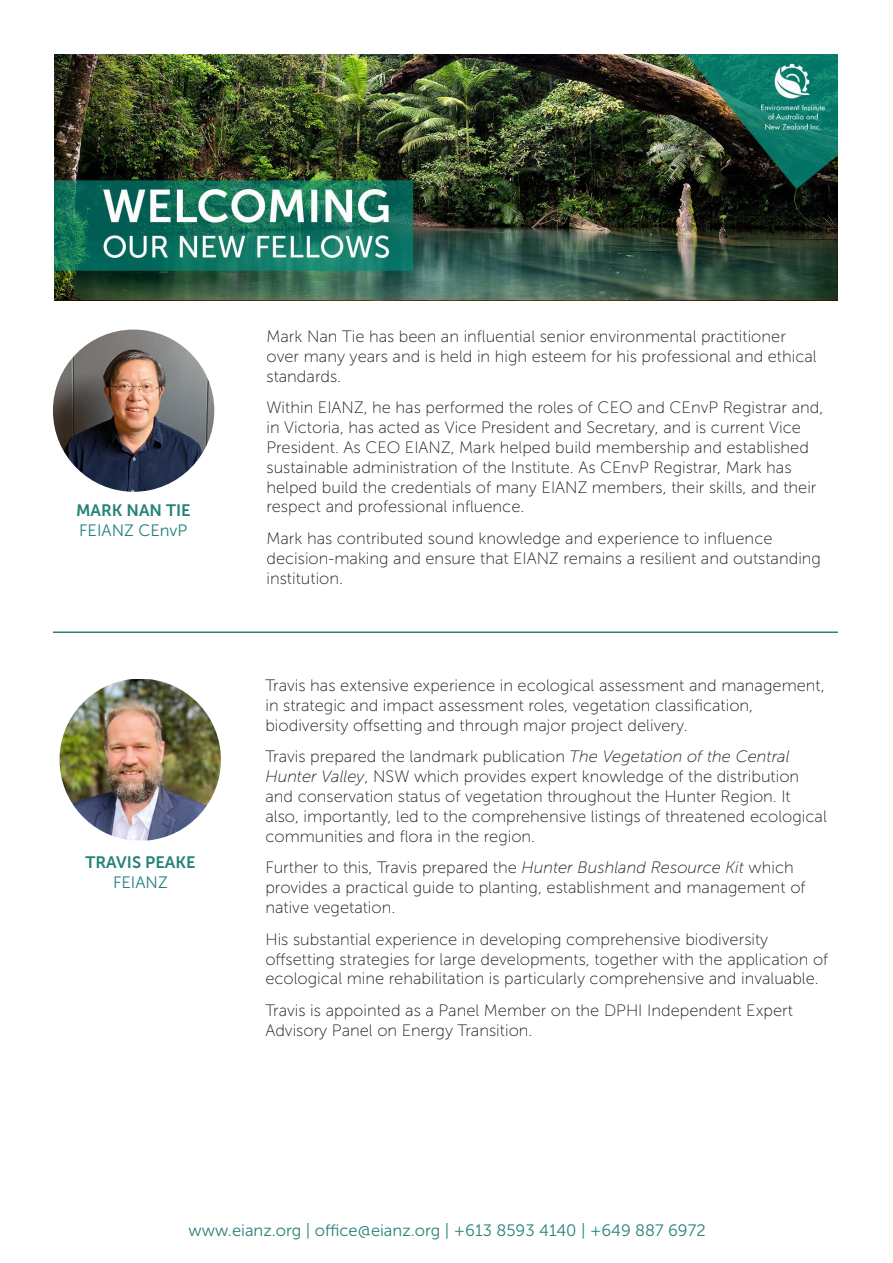
<style>
.page{position:relative;width:893px;height:1263px;background:#fff}
.page>*{position:absolute;margin:0;border:0;box-sizing:border-box;transform-origin:0 0}
.t1{font:16.5px/19.8px "Museo Sans 100";color:#1d1d1b}
.t2{font:16.5px "Museo Sans 300";color:#288378}
.t3{font:16.5px "Museo Sans 700";color:#258278}
.t4{font:16.5px "Museo Sans 300";color:#258278}
.s1{font-style:italic}
</style>
<div class="page">
<hr style="left:53px;top:631px;width:785px;height:2px;background:#258278">
<img style="left:53px;top:330px;width:161px;height:162px;border-radius:81px">
<img style="left:55px;top:54px;width:783px;height:247px">
<img style="left:60px;top:679px;width:161px;height:161px">
<p class="t3" style="left:76px;top:502px;width:116px">MARK NAN TIE</p>
<p class="t4" style="left:79px;top:522px;width:110px">FEIANZ CEnvP</p>
<p class="t3" style="left:85px;top:853px;width:112px">TRAVIS PEAKE</p>
<p class="t4" style="left:113px;top:873px;width:56px">FEIANZ</p>
<p class="t1" style="left:266px;top:327px;width:552px">Mark Nan Tie has been an influential senior environmental practitioner over many years and is held in high esteem for his professional and ethical standards.</p>
<p class="t1" style="left:266px;top:398px;width:558px">Within EIANZ, he has performed the roles of CEO and CEnvP Registrar and, in Victoria, has acted as Vice President and Secretary, and is current Vice President. As CEO EIANZ, Mark helped build membership and established sustainable administration of the Institute. As CEnvP Registrar, Mark has helped build the credentials of many EIANZ members, their skills, and their respect and professional influence.</p>
<p class="t1" style="left:266px;top:529px;width:556px">Mark has contributed sound knowledge and experience to influence decision-making and ensure that EIANZ remains a resilient and outstanding institution.</p>
<p class="t1" style="left:265px;top:676px;width:561px">Travis has extensive experience in ecological assessment and management, in strategic and impact assessment roles, vegetation classification, biodiversity offsetting and through major project delivery.</p>
<p class="t1" style="left:265px;top:747px;width:563px">Travis prepared the landmark publication <span class="s1">The Vegetation of the Central Hunter Valley</span>, NSW which provides expert knowledge of the distribution and conservation status of vegetation throughout the Hunter Region. It also, importantly, led to the comprehensive listings of threatened ecological communities and flora in the region.</p>
<p class="t1" style="left:265px;top:858px;width:542px">Further to this, Travis prepared the <span class="s1">Hunter Bushland Resource Kit</span> which provides a practical guide to planting, establishment and management of native vegetation.</p>
<p class="t1" style="left:265px;top:929px;width:564px">His substantial experience in developing comprehensive biodiversity offsetting strategies for large developments, together with the application of ecological mine rehabilitation is particularly comprehensive and invaluable.</p>
<p class="t1" style="left:265px;top:1001px;width:529px">Travis is appointed as a Panel Member on the DPHI Independent Expert<br>Advisory Panel on Energy Transition.</p>
<p class="t2" style="left:189px;top:1221px;width:519px">www.eianz.org | office@eianz.org | +613 8593 4140 | +649 887 6972</p>
</div>
